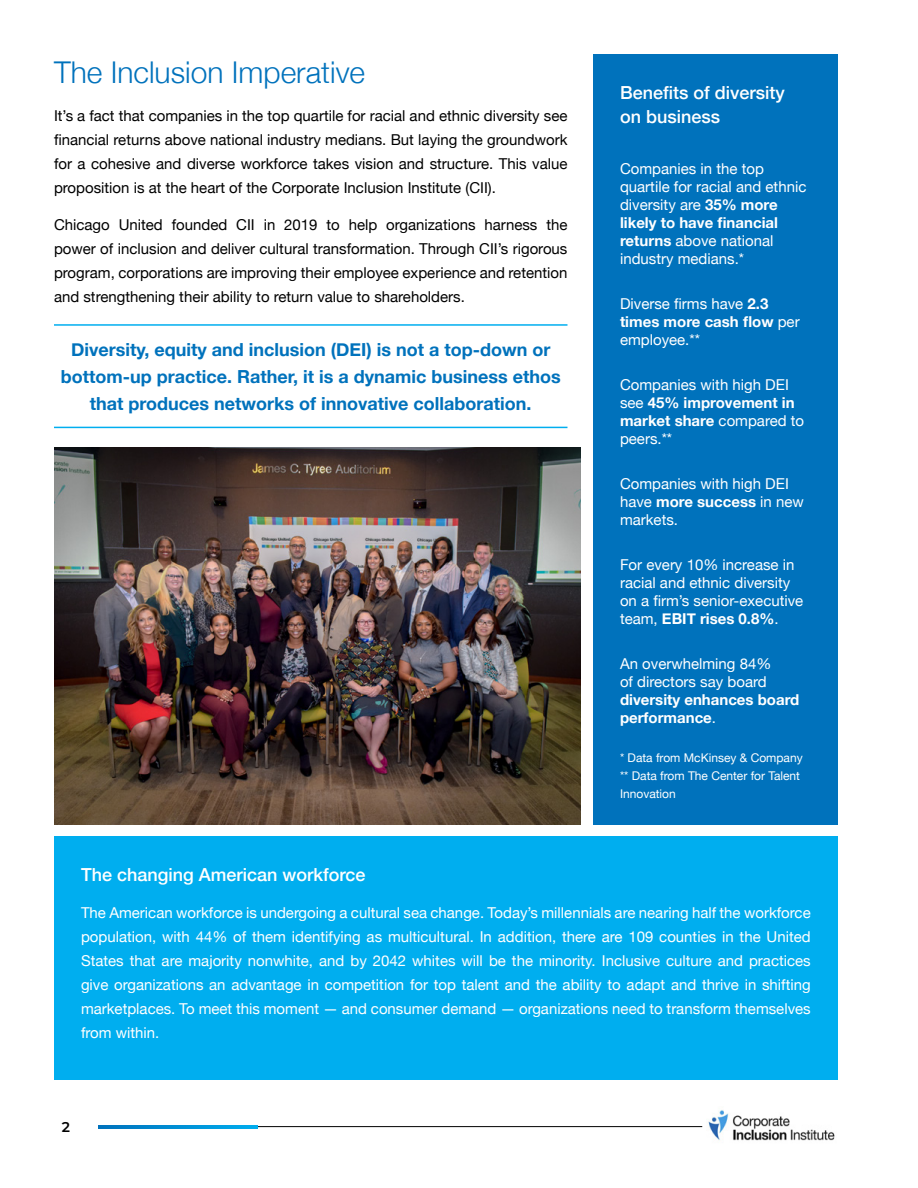
<style>
.page{position:relative;width:918px;height:1188px;background:#fff}
.page>*{position:absolute;margin:0;border:0;box-sizing:border-box;transform-origin:0 0}
.t1{font:300 30px "Helvetica Neue";color:#0072bc}
.t2{font:700 18px/27px "Helvetica Neue";color:#0072bc;text-align:center}
.t3{font:500 18px/24px "Helvetica Neue";color:#fff}
.t4{font:15px/18px "Helvetica Neue";color:#fff}
.t5{font:15px/24px "Helvetica Neue";color:#000;text-align:justify}
.t6{font:700 15px/18px "Helvetica Neue";color:#fff}
.t7{font:600 14.25px "Montserrat";color:#000}
.t8{font:12px/18px "Helvetica Neue";color:#fff}
.s1{font-weight:700}
.s2{font-weight:400}
</style>
<div class="page">
<hr style="left:54px;top:427px;width:513px;height:1px;background:#00aeef">
<hr style="left:54px;top:324px;width:513px;height:2px;background:#00aeef">
<div style="left:593px;top:54px;width:245px;height:771px;background:#0072bc"></div>
<div style="left:54px;top:836px;width:784px;height:243px;background:#00aeef"></div>
<img style="left:54px;top:448px;width:526px;height:377px">
<hr style="left:99px;top:1126px;width:603px;height:1px;background:#000">
<svg style="left:99px;top:1125px;width:159px;height:3px"></svg>
<img style="left:708px;top:1110px;width:127px;height:31px">
<h1 class="t1" style="left:54px;top:48px;width:313px">The Inclusion Imperative</h1>
<p class="t5" style="left:54px;top:104px;width:515px">It’s a fact that companies in the top quartile for racial and ethnic diversity see financial returns above national industry medians. But laying the groundwork for a cohesive and diverse workforce takes vision and structure. This value proposition is at the heart of the Corporate Inclusion Institute (CII).</p>
<p class="t5" style="left:54px;top:214px;width:515px">Chicago United founded CII in 2019 to help organizations harness the power of inclusion and deliver cultural transformation. Through CII’s rigorous program, corporations are improving their employee experience and retention and strengthening their ability to return value to shareholders.</p>
<p class="t2" style="left:61px;top:337px;width:501px">Diversity, equity and inclusion (DEI) is not a top-down or bottom-up practice. Rather, it is a dynamic business ethos that produces networks of innovative collaboration.</p>
<p class="t3" style="left:620px;top:79px;width:166px">Benefits of diversity on business</p>
<p class="t4" style="left:620px;top:161px;width:188px">Companies in the top quartile for racial and ethnic diversity are <span class="s1">35% more likely to have financial returns</span> above national industry medians.*</p>
<p class="t4" style="left:620px;top:296px;width:181px">Diverse firms have <span class="s1">2.3 times more cash flow</span> per employee.**</p>
<p class="t4" style="left:620px;top:377px;width:186px">Companies with high DEI see <span class="s1">45% improvement in market share</span> compared to peers.**</p>
<p class="t4" style="left:620px;top:476px;width:185px">Companies with high DEI have <span class="s1">more success</span> in new markets.</p>
<p class="t4" style="left:620px;top:557px;width:185px">For every 10% increase in racial and ethnic diversity on a firm’s senior-executive team, <span class="s1">EBIT rises 0.8%</span>.</p>
<p class="t4" style="left:620px;top:656px;width:153px">An overwhelming 84% of directors say board</p>
<p class="t6" style="left:620px;top:691px;width:181px">diversity enhances board performance<span class="s2">.</span></p>
<p class="t8" style="left:620px;top:749px;width:184px">* Data from McKinsey &amp; Company ** Data from The Center for Talent<br>Innovation</p>
<p class="t3" style="left:81px;top:861px;width:286px">The changing American workforce</p>
<p class="t4" style="left:81px;top:902px;width:731px;line-height:24px;text-align:justify">The American workforce is undergoing a cultural sea change. Today’s millennials are nearing half the workforce population, with 44% of them identifying as multicultural. In addition, there are 109 counties in the United States that are majority nonwhite, and by 2042 whites will be the minority. Inclusive culture and practices give organizations an advantage in competition for top talent and the ability to adapt and thrive in shifting marketplaces. To meet this moment — and consumer demand — organizations need to transform themselves from within.</p>
<p class="t7" style="left:62px;top:1117px;width:10px">2</p>
</div>
